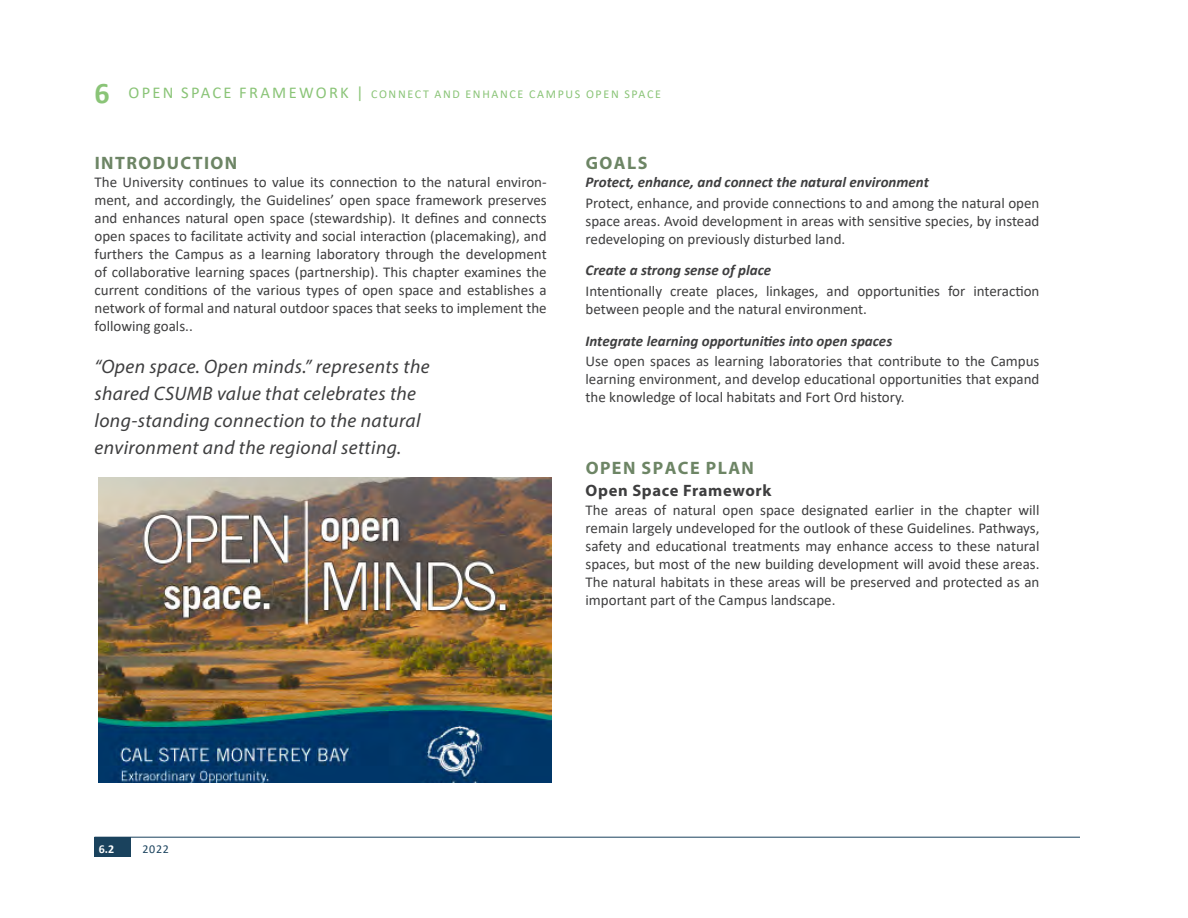
<style>
.page{position:relative;width:1188px;height:918px;background:#fff}
.page>*{position:absolute;margin:0;border:0;box-sizing:border-box;transform-origin:0 0}
.Quote_-_TG_16_Ital_B{font:italic 19.5px/27px "Myriad Pro";letter-spacing:.02em;color:#3e3e3f}
.Heading_1{font:700 18px "Myriad Pro";letter-spacing:.08em;color:#6d8565}
.Heading_2{font:700 16.5px "Myriad Pro";letter-spacing:.04em;color:#3e3e3f}
.body_text{font:15px/18px "Calibri";color:#3e3e3f;text-align:justify}
.strategies{font:italic 700 15px "Calibri";color:#3e3e3f}
.t1{font:12px "Calibri";letter-spacing:.14em;color:#8ac477}
.t2{font:12px "Calibri";color:#1a425d}
.t3{font:700 12px "Calibri";color:#fff}
.s1{font-weight:700;font-size:30px}
.s2{font-size:16.5px}
</style>
<div class="page">
<hr style="left:94px;top:837px;width:986px;height:1px;background:#1a425d">
<div style="left:94px;top:837px;width:37px;height:19px;background:#1a425d"></div>
<img style="left:99px;top:477px;width:452px;height:306px">
<p class="t1" style="left:94px;top:86px;width:568px"><span class="s1">6</span> <span class="s2">OPEN SPACE FRAMEWORK |</span> CONNECT AND ENHANCE CAMPUS OPEN SPACE</p>
<p class="Heading_1" style="left:95px;top:151px;width:144px">INTRODUCTION</p>
<p class="body_text" style="left:94px;top:173px;width:454px">The University continues to value its connection to the natural environ&shy;ment, and accordingly, the Guidelines’ open space framework preserves and enhances natural open space (stewardship). It defines and connects open spaces to facilitate activity and social interaction (placemaking), and furthers the Campus as a learning laboratory through the development of collaborative learning spaces (partnership). This chapter examines the current conditions of the various types of open space and establishes a network of formal and natural outdoor spaces that seeks to implement the following goals..</p>
<p class="Quote_-_TG_16_Ital_B" style="left:94px;top:352px;width:337px">“Open space. Open minds.” represents the shared CSUMB value that celebrates the long-standing connection to the natural environment and the regional setting.</p>
<p class="Heading_1" style="left:586px;top:151px;width:63px">GOALS</p>
<p class="strategies" style="left:586px;top:172px;width:345px">Protect, enhance, and connect the natural environment</p>
<p class="body_text" style="left:586px;top:194px;width:455px">Protect, enhance, and provide connections to and among the natural open space areas. Avoid development in areas with sensitive species, by instead redeveloping on previously disturbed land.</p>
<p class="strategies" style="left:586px;top:260px;width:187px">Create a strong sense of place</p>
<p class="body_text" style="left:586px;top:282px;width:455px">Intentionally create places, linkages, and opportunities for interaction between people and the natural environment.</p>
<p class="strategies" style="left:586px;top:330px;width:308px">Integrate learning opportunities into open spaces</p>
<p class="body_text" style="left:586px;top:352px;width:455px">Use open spaces as learning laboratories that contribute to the Campus learning environment, and develop educational opportunities that expand the knowledge of local habitats and Fort Ord history.</p>
<p class="Heading_1" style="left:586px;top:456px;width:170px">OPEN SPACE PLAN</p>
<p class="Heading_2" style="left:586px;top:480px;width:187px">Open Space Framework</p>
<p class="body_text" style="left:586px;top:500px;width:455px">The areas of natural open space designated earlier in the chapter will remain largely undeveloped for the outlook of these Guidelines. Pathways, safety and educational treatments may enhance access to these natural spaces, but most of the new building development will avoid these areas.<br>The natural habitats in these areas will be preserved and protected as an important part of the Campus landscape.</p>
<p class="t3" style="left:99px;top:841px;width:17px">6.2</p>
<p class="t2" style="left:143px;top:841px;width:28px">2022</p>
</div>
